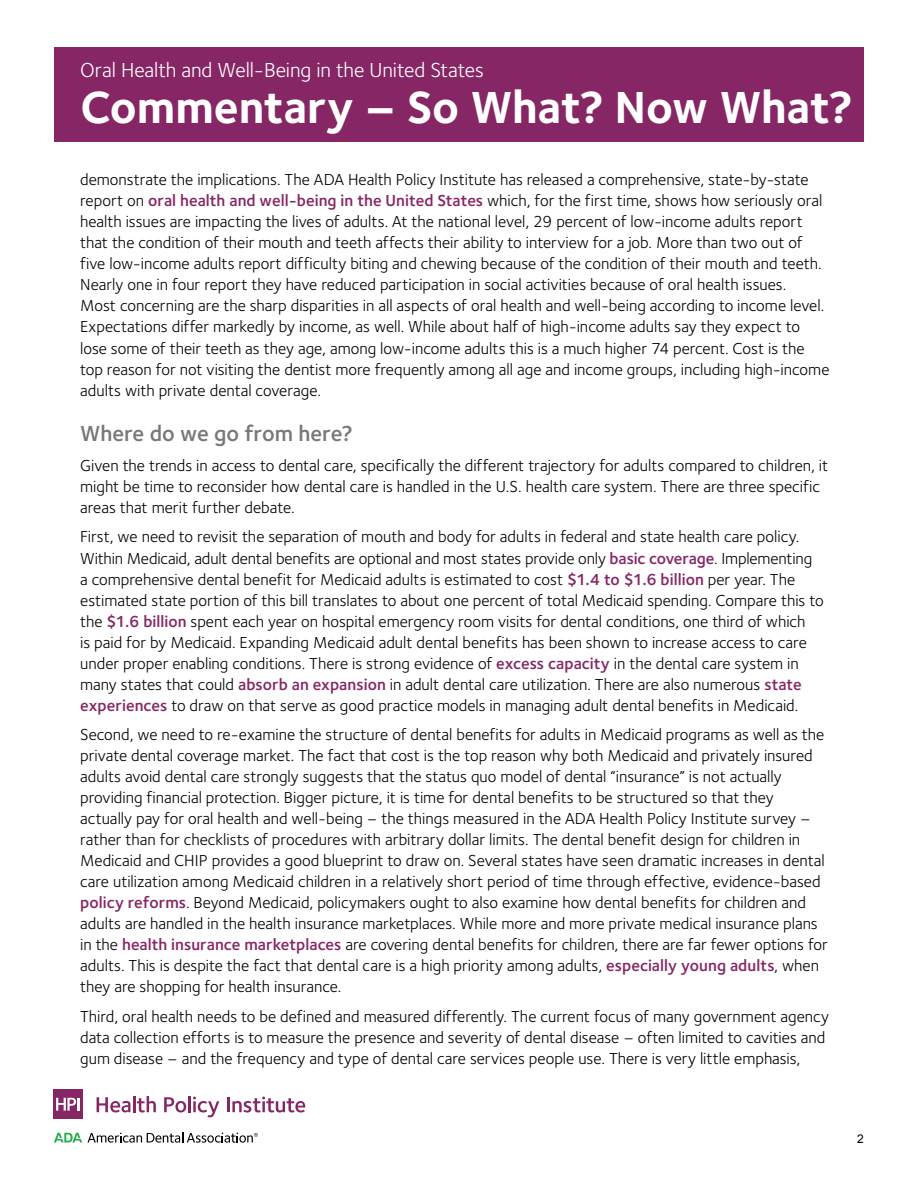
<style>
.page{position:relative;width:918px;height:1188px;background:#fff}
.page>*{position:absolute;margin:0;border:0;box-sizing:border-box;transform-origin:0 0}
.t1{font:700 46.5px "Foundry Sterling";letter-spacing:-.005em;color:#fff}
.t2{font:600 22.5px "Foundry Sterling";color:#77787b}
.t3{font:21px "Foundry Sterling";letter-spacing:-.005em;color:#fff}
.t4{font:16.5px/21px "Foundry Sterling";color:#000}
.t5{font:12px "Arial";color:#000}
.s1{font-weight:600;color:#862665}
</style>
<div class="page">
<div style="left:54px;top:47px;width:810px;height:95px;background:#862665"></div>
<svg style="left:54px;top:1133px;width:28px;height:10px"></svg>
<svg style="left:88px;top:1132px;width:170px;height:11px"></svg>
<svg style="left:97px;top:1096px;width:59px;height:17px"></svg>
<svg style="left:164px;top:1097px;width:22px;height:16px"></svg>
<hr style="left:188px;top:1096px;width:3px;height:16px;background:#862665">
<svg style="left:193px;top:1097px;width:26px;height:20px"></svg>
<hr style="left:227px;top:1097px;width:3px;height:15px;background:#862665">
<svg style="left:232px;top:1097px;width:73px;height:16px"></svg>
<div style="left:54px;top:1090px;width:29px;height:29px;background:#862665"></div>
<svg style="left:56px;top:1098px;width:24px;height:13px"></svg>
<p class="t3" style="left:80px;top:55px;width:405px">Oral Health and Well-Being in the United States</p>
<h1 class="t1" style="left:81px;top:75px;width:774px">Commentary – So What? Now What?</h1>
<p class="t4" style="left:80px;top:169px;width:751px">demonstrate the implications. The ADA Health Policy Institute has released a comprehensive, state-by-state report on <span class="s1">oral health and well-being in the United States</span> which, for the first time, shows how seriously oral health issues are impacting the lives of adults. At the national level, 29 percent of low-income adults report that the condition of their mouth and teeth affects their ability to interview for a job. More than two out of five low-income adults report difficulty biting and chewing because of the condition of their mouth and teeth.<br>Nearly one in four report they have reduced participation in social activities because of oral health issues.<br>Most concerning are the sharp disparities in all aspects of oral health and well-being according to income level.<br>Expectations differ markedly by income, as well. While about half of high-income adults say they expect to lose some of their teeth as they age, among low-income adults this is a much higher 74 percent. Cost is the top reason for not visiting the dentist more frequently among all age and income groups, including high-income adults with private dental coverage.</p>
<h2 class="t2" style="left:80px;top:418px;width:274px">Where do we go from here?</h2>
<p class="t4" style="left:80px;top:454px;width:750px">Given the trends in access to dental care, specifically the different trajectory for adults compared to children, it might be time to reconsider how dental care is handled in the U.S. health care system. There are three specific areas that merit further debate.</p>
<p class="t4" style="left:80px;top:526px;width:745px">First, we need to revisit the separation of mouth and body for adults in federal and state health care policy.<br>Within Medicaid, adult dental benefits are optional and most states provide only <span class="s1">basic coverage</span>. Implementing a comprehensive dental benefit for Medicaid adults is estimated to cost <span class="s1">$1.4 to $1.6 billion</span> per year. The estimated state portion of this bill translates to about one percent of total Medicaid spending. Compare this to the <span class="s1">$1.6 billion</span> spent each year on hospital emergency room visits for dental conditions, one third of which<br>is paid for by Medicaid. Expanding Medicaid adult dental benefits has been shown to increase access to care under proper enabling conditions. There is strong evidence of <span class="s1">excess capacity</span> in the dental care system in many states that could <span class="s1">absorb an expansion</span> in adult dental care utilization. There are also numerous <span class="s1">state experiences</span> to draw on that serve as good practice models in managing adult dental benefits in Medicaid.</p>
<p class="t4" style="left:80px;top:724px;width:749px">Second, we need to re-examine the structure of dental benefits for adults in Medicaid programs as well as the private dental coverage market. The fact that cost is the top reason why both Medicaid and privately insured adults avoid dental care strongly suggests that the status quo model of dental “insurance” is not actually providing financial protection. Bigger picture, it is time for dental benefits to be structured so that they actually pay for oral health and well-being – the things measured in the ADA Health Policy Institute survey – rather than for checklists of procedures with arbitrary dollar limits. The dental benefit design for children in Medicaid and CHIP provides a good blueprint to draw on. Several states have seen dramatic increases in dental care utilization among Medicaid children in a relatively short period of time through effective, evidence-based <span class="s1">policy reforms</span>. Beyond Medicaid, policymakers ought to also examine how dental benefits for children and adults are handled in the health insurance marketplaces. While more and more private medical insurance plans in the <span class="s1">health insurance marketplaces</span> are covering dental benefits for children, there are far fewer options for adults. This is despite the fact that dental care is a high priority among adults, <span class="s1">especially young adults</span>, when they are shopping for health insurance.</p>
<p class="t4" style="left:80px;top:1005px;width:750px">Third, oral health needs to be defined and measured differently. The current focus of many government agency data collection efforts is to measure the presence and severity of dental disease – often limited to cavities and gum disease – and the frequency and type of dental care services people use. There is very little emphasis,</p>
<p class="t5" style="left:857px;top:1131px;width:8px">2</p>
</div>
